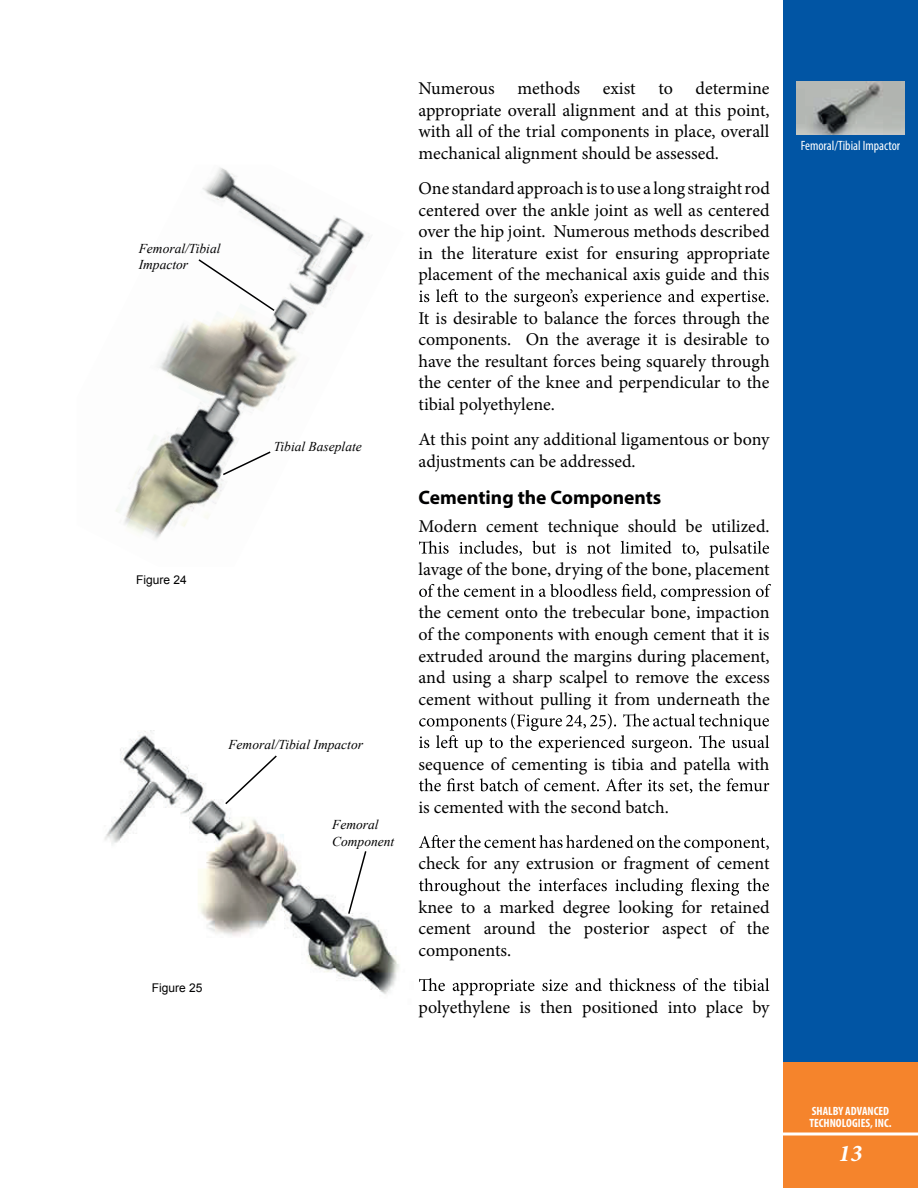
<style>
.page{position:relative;width:918px;height:1188px;background:#fff}
.page>*{position:absolute;margin:0;border:0;box-sizing:border-box;transform-origin:0 0}
.t1{font:italic 700 24px "Minion Pro";color:#fff}
.t2{font:700 19.5px "Myriad Pro";color:#000001}
.t3{font:18px/21.6px "Minion Pro";color:#000001;text-align:justify}
.t4{font:italic 13.5px/16.2px "Times New Roman";color:#000001}
.t5{font:condensed 13.5px "Myriad Pro";color:#fff}
.t6{font:700 condensed 12px/12px "Myriad Pro";color:#fff}
.t7{font:12px "Arial";color:#000001}
</style>
<div class="page">
<img style="left:116px;top:167px;width:254px;height:372px">
<svg style="left:221px;top:450px;width:51px;height:27px"></svg>
<svg style="left:197px;top:258px;width:79px;height:54px"></svg>
<img style="left:104px;top:730px;width:295px;height:264px">
<svg style="left:347px;top:850px;width:21px;height:65px"></svg>
<svg style="left:224px;top:754px;width:54px;height:52px"></svg>
<div style="left:783px;top:0;width:135px;height:1188px;background:#0155a4"></div>
<div style="left:783px;top:1062px;width:135px;height:126px;background:#f5842c"></div>
<hr style="left:783px;top:1133px;width:135px;height:3px;background:#fff">
<svg style="left:419px;top:289px;width:350px;height:18px"></svg>
<svg style="left:419px;top:541px;width:350px;height:17px"></svg>
<svg style="left:419px;top:584px;width:352px;height:17px"></svg>
<svg style="left:419px;top:713px;width:350px;height:40px"></svg>
<svg style="left:419px;top:778px;width:350px;height:15px"></svg>
<svg style="left:419px;top:835px;width:350px;height:17px"></svg>
<svg style="left:419px;top:878px;width:350px;height:18px"></svg>
<svg style="left:419px;top:978px;width:350px;height:17px"></svg>
<img style="left:796px;top:81px;width:108px;height:54px">
<p class="t4" style="left:139px;top:240px;width:83px">Femoral/Tibial<br>Impactor</p>
<p class="t7" style="left:136px;top:572px;width:52px">Figure 24</p>
<p class="t4" style="left:274px;top:438px;width:90px">Tibial Baseplate</p>
<p class="t4" style="left:228px;top:736px;width:136px">Femoral/Tibial Impactor</p>
<p class="t7" style="left:152px;top:979px;width:52px">Figure 25</p>
<p class="t4" style="left:332px;top:817px;width:64px">Femoral<br>Component</p>
<p class="t3" style="left:418px;top:78px;width:353px;text-indent:277px">determine appropriate overall alignment and at this point, with all of the trial components in place, overall mechanical alignment should be assessed.</p>
<p class="t3" style="left:418px;top:178px;width:353px">One standard approach is to use a long straight rod centered over the ankle joint as well as centered over the hip joint. Numerous methods described in the literature exist for ensuring appropriate placement of the mechanical axis guide and this</p>
<p class="t3" style="left:418px;top:307px;width:353px">It is desirable to balance the forces through the components. On the average it is desirable to have the resultant forces being squarely through the center of the knee and perpendicular to the tibial polyethylene.</p>
<p class="t3" style="left:418px;top:429px;width:353px">At this point any additional ligamentous or bony adjustments can be addressed.</p>
<p class="t2" style="left:418px;top:484px;width:244px">Cementing the Components</p>
<p class="t3" style="left:418px;top:515px;width:353px">Modern cement technique should be utilized.</p>
<p class="t3" style="left:418px;top:559px;width:353px">lavage of the bone, drying of the bone, placement</p>
<p class="t3" style="left:418px;top:602px;width:353px">the cement onto the trebecular bone, impaction of the components with enough cement that it is extruded around the margins during placement, and using a sharp scalpel to remove the excess cement without pulling it from underneath the</p>
<p class="t3" style="left:418px;top:78px;width:78px">Numerous</p>
<p class="t3" style="left:517px;top:78px;width:64px">methods</p>
<p class="t3" style="left:603px;top:78px;width:34px">exist</p>
<p class="t3" style="left:658px;top:78px;width:16px">to</p>
<p class="t3" style="left:418px;top:753px;width:353px">sequence of cementing is tibia and patella with</p>
<p class="t3" style="left:418px;top:796px;width:252px">is cemented with the second batch.</p>
<p class="t3" style="left:418px;top:853px;width:353px">check for any extrusion or fragment of cement</p>
<p class="t3" style="left:418px;top:896px;width:353px">knee to a marked degree looking for retained cement around the posterior aspect of the components.</p>
<p class="t3" style="left:418px;top:996px;width:353px">polyethylene is then positioned into place by</p>
<p class="t5" style="left:801px;top:137px;width:101px">Femoral/Tibial Impactor</p>
<p class="t6" style="left:809px;top:1105px;width:84px">SHALBY ADVANCED<br>TECHNOLOGIES, INC.</p>
<h1 class="t1" style="left:839px;top:1136px;width:25px">13</h1>
</div>
